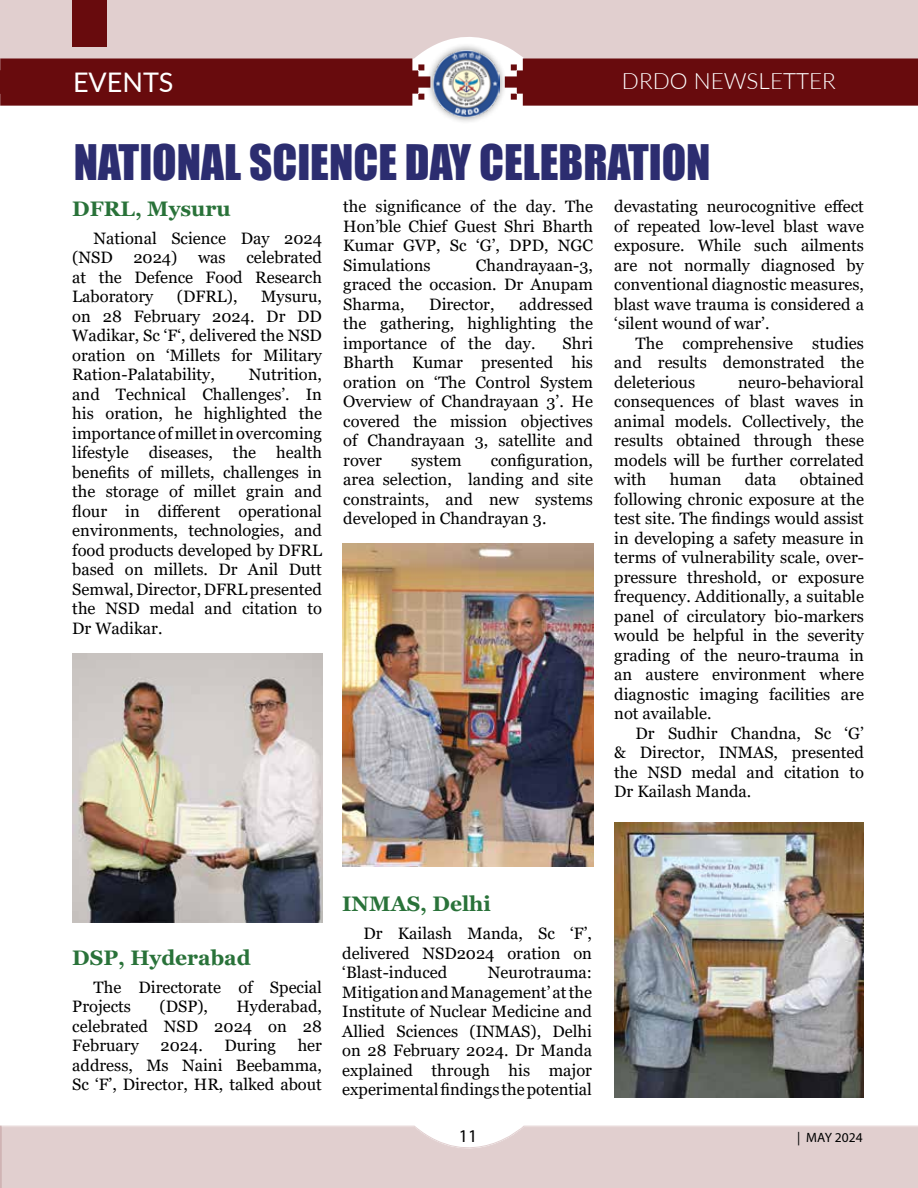
<style>
.page{position:relative;width:918px;height:1188px;background:#fff}
.page>*{position:absolute;margin:0;border:0;box-sizing:border-box;transform-origin:0 0}
.t1{font:45px "Impact";color:#2c2d70}
.t2{font:27px "Lato";color:#fff}
.t3{font:300 22.5px "Lato";color:#fff}
.t4{font:700 21px "Georgia";color:#297239}
.t5{font:18px "Myriad Pro";color:#000}
.t6{font:16.5px/19.5px "Georgia";color:#000;text-align:justify}
.t7{font:13.5px "Myriad Pro";color:#000}
</style>
<div class="page">
<div style="left:508px;top:59px;width:410px;height:47px;background:#680b0d"></div>
<div style="left:0;top:59px;width:425px;height:47px;background:#680b0d"></div>
<svg style="left:0;top:1125px;width:918px;height:2px;background:#f0e7e7"></svg>
<div style="left:0;top:1127px;width:918px;height:61px;background:#e1cfcf"></div>
<div style="left:0;top:0;width:918px;height:59px;background:#e1cfcf"></div>
<div style="left:425px;top:43px;width:83px;height:82px;background:#000;opacity:.5"></div>
<img style="left:434px;top:51px;width:65px;height:66px">
<div style="left:73px;top:0;width:34px;height:46px;background:#680b0d"></div>
<img style="left:72px;top:653px;width:250px;height:270px">
<img style="left:342px;top:544px;width:251px;height:323px">
<img style="left:614px;top:823px;width:250px;height:275px">
<h2 class="t2" style="left:73px;top:63px;width:102px">EVENTS</h2>
<h3 class="t3" style="left:622px;top:65px;width:215px">DRDO NEWSLETTER</h3>
<h1 class="t1" style="left:74px;top:128px;width:638px">NATIONAL SCIENCE DAY CELEBRATION</h1>
<p class="t4" style="left:72px;top:195px;width:160px">DFRL, Mysuru</p>
<p class="t6" style="left:72px;top:229px;width:251px;text-indent:21px">National Science Day 2024 (NSD</p>
<p class="t6" style="left:614px;top:197px;width:251px">devastating neurocognitive effect of repeated low-level blast wave exposure. While such ailments are not normally diagnosed by conventional diagnostic measures, blast wave trauma is considered a ‘silent wound of war’.</p>
<p class="t6" style="left:614px;top:334px;width:251px;text-indent:21px">The comprehensive studies and results demonstrated the deleterious</p>
<p class="t6" style="left:343px;top:197px;width:251px">the significance of the day. The Hon’ble Chief Guest Shri Bharth Kumar GVP, Sc ‘G’, DPD, NGC Simulations</p>
<p class="t6" style="left:72px;top:248px;width:251px;text-indent:174px">celebrated at the Defence Food Research Laboratory</p>
<p class="t6" style="left:133px;top:248px;width:46px">2024)</p>
<p class="t6" style="left:198px;top:248px;width:29px">was</p>
<p class="t6" style="left:343px;top:256px;width:251px;text-indent:133px">Chandrayaan-3, graced the occasion. Dr Anupam Sharma,</p>
<p class="t6" style="left:177px;top:287px;width:62px">(DFRL),</p>
<p class="t6" style="left:72px;top:287px;width:251px;text-indent:189px">Mysuru, on 28 February 2024. Dr DD Wadikar, Sc ‘F‘, delivered the NSD oration on ‘Millets for Military Ration-Palatability,</p>
<p class="t6" style="left:343px;top:295px;width:251px;text-indent:176px">addressed the gathering, highlighting the importance of the day.</p>
<p class="t6" style="left:429px;top:295px;width:67px">Director,</p>
<p class="t6" style="left:343px;top:334px;width:251px;text-indent:219px">Shri Bharth Kumar presented his oration on ‘The Control System Overview of Chandrayaan 3’. He covered the mission objectives of Chandrayaan 3, satellite and rover</p>
<p class="t6" style="left:72px;top:365px;width:251px;text-indent:177px">Nutrition, and Technical Challenges’. In his oration, he highlighted the importance of millet in overcoming lifestyle diseases, the health benefits of millets, challenges in the storage of millet grain and flour in different operational environments, technologies, and food products developed by DFRL based on millets. Dr Anil Dutt Semwal, Director, DFRL presented the NSD medal and citation to Dr Wadikar.</p>
<p class="t6" style="left:614px;top:373px;width:251px;text-indent:124px">neuro-behavioral consequences of blast waves in animal models. Collectively, the results obtained through these models will be further correlated with</p>
<p class="t6" style="left:343px;top:451px;width:251px;text-indent:147px">configuration, area selection, landing and site constraints, and new systems developed in Chandrayan 3.</p>
<p class="t6" style="left:411px;top:451px;width:52px">system</p>
<p class="t6" style="left:614px;top:470px;width:251px;text-indent:186px">obtained following chronic exposure at the test site. The findings would assist in developing a safety measure in terms of vulnerability scale, over&shy;pressure threshold, or exposure frequency. Additionally, a suitable panel of circulatory bio-markers would be helpful in the severity grading of the neuro-trauma in an austere environment where diagnostic imaging facilities are not available.</p>
<p class="t6" style="left:614px;top:724px;width:251px;text-indent:21px">Dr Sudhir Chandna, Sc ‘G’ &amp; Director, INMAS, presented the NSD medal and citation to Dr Kailash Manda.</p>
<p class="t6" style="left:670px;top:470px;width:53px">human</p>
<p class="t6" style="left:745px;top:470px;width:33px">data</p>
<p class="t4" style="left:72px;top:944px;width:180px">DSP, Hyderabad</p>
<p class="t6" style="left:72px;top:978px;width:251px;text-indent:21px">The Directorate of Special<br>Projects</p>
<p class="t6" style="left:72px;top:997px;width:251px;text-indent:164px">Hyderabad, celebrated NSD 2024 on 28<br>February</p>
<p class="t6" style="left:160px;top:997px;width:50px">(DSP),</p>
<p class="t6" style="left:72px;top:1036px;width:251px;text-indent:225px">her address, Ms Naini Beebamma, Sc ‘F’, Director, HR, talked about</p>
<p class="t6" style="left:160px;top:1036px;width:44px">2024.</p>
<p class="t6" style="left:224px;top:1036px;width:53px">During</p>
<p class="t4" style="left:342px;top:890px;width:150px">INMAS, Delhi</p>
<p class="t6" style="left:342px;top:924px;width:251px;text-indent:21px">Dr Kailash Manda, Sc ‘F’, delivered NSD2024 oration on ‘Blast-induced</p>
<p class="t6" style="left:342px;top:963px;width:251px;text-indent:146px">Neurotrauma:<br>Mitigation and Management’ at the Institute of Nuclear Medicine and Allied Sciences (INMAS), Delhi on 28 February 2024. Dr Manda explained through his major experimentalfindings thepotential</p>
<p class="t5" style="left:459px;top:1125px;width:20px">11</p>
<p class="t7" style="left:797px;top:1129px;width:67px">| MAY 2024</p>
</div>
